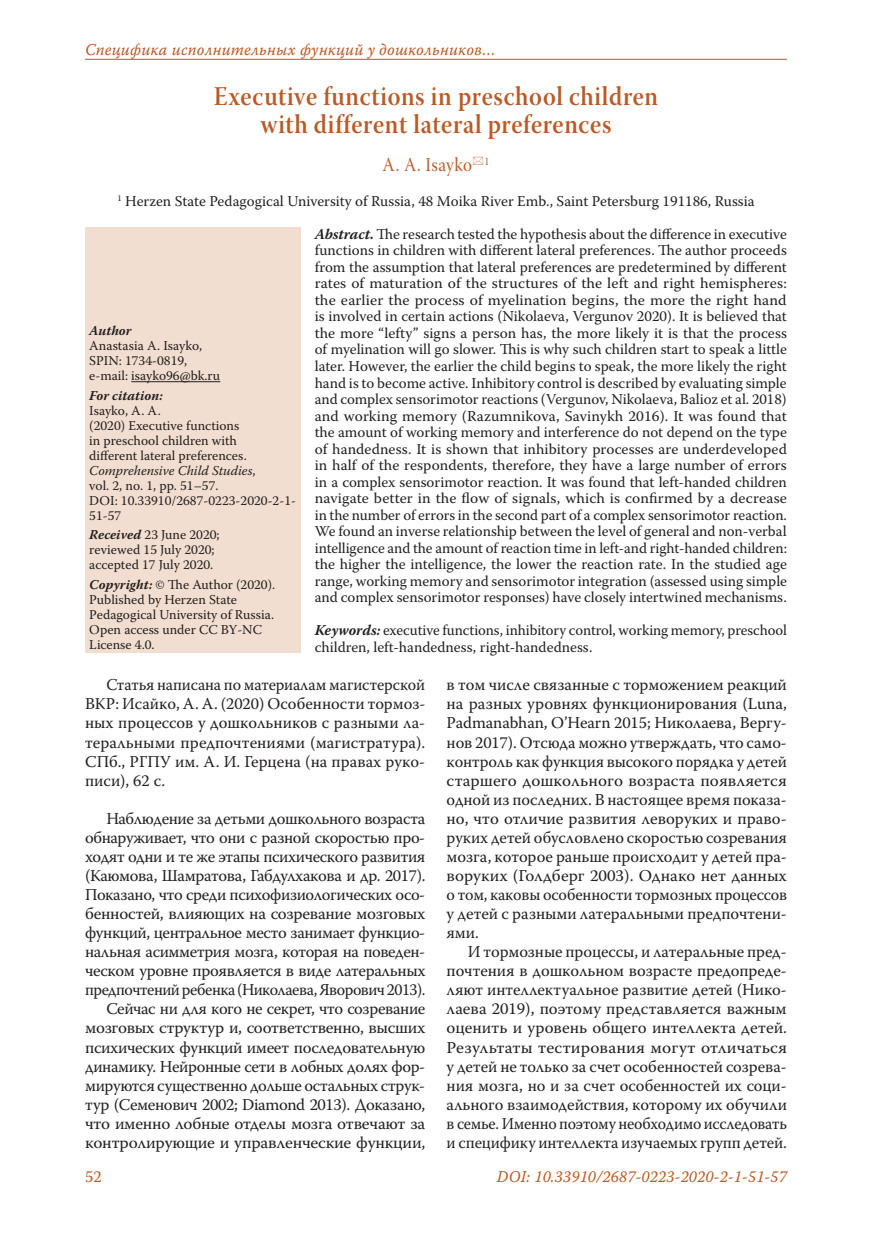
<style>
.page{position:relative;width:872px;height:1234px;background:#fff}
.page>*{position:absolute;margin:0;border:0;box-sizing:border-box;transform-origin:0 0}
.Заголовок_1{font:27px/28.5px "Warnock Pro Semibold Subh";letter-spacing:.025em;color:#b95b28;text-align:center;scale:.9 1}
.Заголовок_2{font:19.5px "Warnock Pro Subh";letter-spacing:.025em;color:#b95b28;scale:.9 1}
.Body{font:16.5px/19px "Warnock Pro";letter-spacing:-.01em;color:#231f20;text-align:justify}
.t1{font:16.5px "Warnock Pro It Capt";letter-spacing:.01em;color:#b95b28;scale:.95 1}
.t2{font:16.5px "Warnock Pro";color:#b95b28}
.Annotation{font:15px/16.5px "Warnock Pro";color:#231f20;text-align:justify}
.Affiliation{font:15px "Warnock Pro";color:#231f20}
.Affiliation_info{font:13.5px/15px "Warnock Pro";color:#231f20}
.Affiliation_info-2{font:italic 700 13.5px "Warnock Pro";color:#231f20}
.s1{font-weight:700;font-style:italic}
.s2{font-weight:700}
.s3{font-style:italic}
</style>
<div class="page">
<hr style="left:85px;top:59px;width:702px;height:1px;background:#b95b28">
<div style="left:85px;top:228px;width:215px;height:424px;background:#f2ded0"></div>
<hr style="left:131px;top:381px;width:89px;height:1px;background:#231f20">
<p class="t1" style="left:85px;top:39px;width:434px">Специфика исполнительных функций у дошкольников…</p>
<p class="Заголовок_1" style="left:214px;top:81px;width:495px">Executive functions in preschool children with different lateral preferences</p>
<p class="Заголовок_2" style="left:383px;top:154px;width:120px">A. A. Isayko <sup>1</sup></p>
<p class="Affiliation" style="left:117px;top:191px;width:639px"><sup>1</sup> Herzen State Pedagogical University of Russia, 48 Moika River Emb., Saint Petersburg 191186, Russia</p>
<p class="Annotation" style="left:315px;top:225px;width:474px"><span class="s1">Abstract</span><span class="s2">.</span> The research tested the hypothesis about the difference in executive functions in children with different lateral preferences. The author proceeds from the assumption that lateral preferences are predetermined by different rates of maturation of the structures of the left and right hemispheres: the earlier the process of myelination begins, the more the right hand is involved in certain actions (Nikolaeva, Vergunov 2020). It is believed that the more “lefty” signs a person has, the more likely it is that the process of myelination will go slower. This is why such children start to speak a little later. However, the earlier the child begins to speak, the more likely the right hand is to become active. Inhibitory control is described by evaluating simple and complex sensorimotor reactions (Vergunov, Nikolaeva, Balioz et al. 2018) and working memory (Razumnikova, Savinykh 2016). It was found that the amount of working memory and interference do not depend on the type of handedness. It is shown that inhibitory processes are underdeveloped in half of the respondents, therefore, they have a large number of errors in a complex sensorimotor reaction. It was found that left-handed children navigate better in the flow of signals, which is confirmed by a decrease in the number of errors in the second part of a complex sensorimotor reaction.<br>We found an inverse relationship between the level of general and non-verbal intelligence and the amount of reaction time in left-and right-handed children: the higher the intelligence, the lower the reaction rate. In the studied age range, working memory and sensorimotor integration (assessed using simple and complex sensorimotor responses) have closely intertwined mechanisms.</p>
<p class="Annotation" style="left:315px;top:621px;width:474px"><span class="s1">Keywords:</span> executive functions, inhibitory control, working memory, preschool children, left-handedness, right-handedness.</p>
<p class="Body" style="left:85px;top:675px;width:342px;text-indent:21px">Статья написана по материалам магистерской ВКР: Исайко, А. А. (2020) Особенности тормоз&shy;ных процессов у дошкольников с разными ла&shy;теральными предпочтениями (магистратура).<br>СПб., РГПУ им. А. И. Герцена (на правах руко&shy;писи), 62 c.</p>
<p class="Body" style="left:85px;top:808px;width:342px;text-indent:21px">Наблюдение за детьми дошкольного возраста обнаруживает, что они с разной скоростью про&shy;ходят одни и те же этапы психического развития (Каюмова, Шамратова, Габдулхакова и др. 2017).<br>Показано, что среди психофизиологических осо&shy;бенностей, влияющих на созревание мозговых функций, центральное место занимает функцио&shy;нальная асимметрия мозга, которая на поведен&shy;ческом уровне проявляется в виде латеральных предпочтений ребенка (Николаева, Яворович 2013).</p>
<p class="Body" style="left:85px;top:998px;width:342px;text-indent:21px">Сейчас ни для кого не секрет, что созревание мозговых структур и, соответственно, высших психических функций имеет последовательную динамику. Нейронные сети в лобных долях фор&shy;мируются существенно дольше остальных струк&shy;тур (Семенович 2002; Diamond 2013). Доказано, что именно лобные отделы мозга отвечают за контролирующие и управленческие функции,</p>
<p class="Affiliation_info-2" style="left:89px;top:322px;width:44px">Author</p>
<p class="Affiliation_info" style="left:89px;top:338px;width:132px">Anastasia A. Isayko,<br>SPIN: 1734-0819, e-mail: isayko96@bk.ru</p>
<p class="Affiliation_info" style="left:89px;top:387px;width:208px"><span class="s1">For citation:<br></span>Isayko, A. A.<br>(2020) Executive functions<br>in preschool children with<br>different lateral preferences.<br><span class="s3">Comprehensive Child Studies</span>,<br>vol. 2, no. 1, pp. 51–57.<br>DOI: 10.33910/2687-0223-2020-2-1-<br>51-57</p>
<p class="Affiliation_info" style="left:89px;top:527px;width:132px"><span class="s1">Received</span> 23 June 2020; reviewed 15 July 2020; accepted 17 July 2020.</p>
<p class="Affiliation_info" style="left:89px;top:576px;width:187px"><span class="s1">Copyright:</span> © The Author (2020).<br>Published by Herzen State<br>Pedagogical University of Russia.<br>Open access under CC BY-NC<br>License 4.0.</p>
<p class="Body" style="left:446px;top:675px;width:342px">в том числе связанные с торможением реакций на разных уровнях функционирования (Luna, Padmanabhan, O’Hearn 2015; Николаева, Вергу&shy;нов 2017). Отсюда можно утверждать, что само&shy;контроль как функция высокого порядка у детей старшего дошкольного возраста появляется одной из последних. В настоящее время показа&shy;но, что отличие развития леворуких и право&shy;руких детей обусловлено скоростью созревания мозга, которое раньше происходит у детей пра&shy;воруких (Голдберг 2003). Однако нет данных о том, каковы особенности тормозных процессов у детей с разными латеральными предпочтени&shy;ями.</p>
<p class="Body" style="left:446px;top:941px;width:342px;text-indent:21px">И тормозные процессы, и латеральные пред&shy;почтения в дошкольном возрасте предопреде&shy;ляют интеллектуальное развитие детей (Нико&shy;лаева 2019), поэтому представляется важным оценить и уровень общего интеллекта детей.<br>Результаты тестирования могут отличаться у детей не только за счет особенностей созрева&shy;ния мозга, но и за счет особенностей их соци&shy;ального взаимодействия, которому их обучили в семье. Именно поэтому необходимо исследовать и специфику интеллекта изучаемых групп детей.</p>
<p class="t2" style="left:85px;top:1166px;width:18px">52</p>
<p class="t1" style="left:497px;top:1166px;width:307px">DOI: 10.33910/2687-0223-2020-2-1-51-57</p>
</div>
